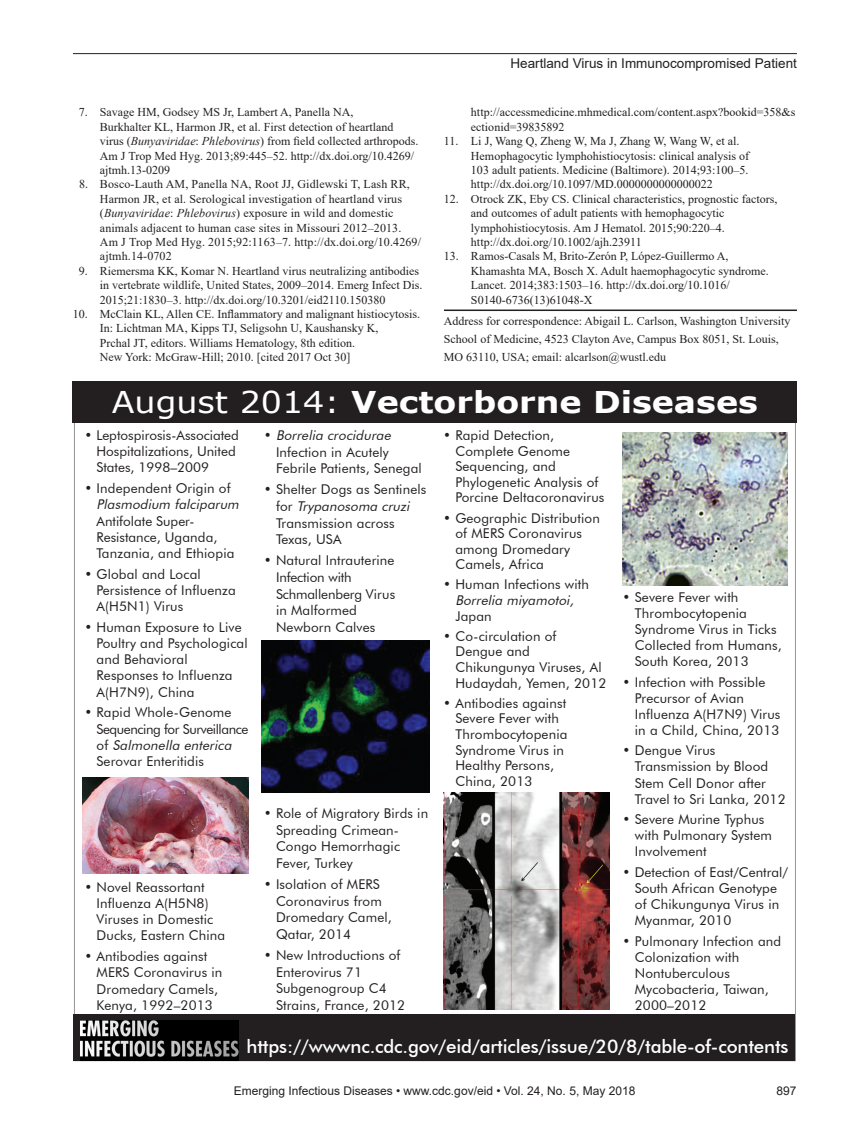
<style>
.page{position:relative;width:851px;height:1134px;background:#fff}
.page>*{position:absolute;margin:0;border:0;box-sizing:border-box;transform-origin:0 0}
.t1{font:700 30px "Verdana";color:#fff;scale:1.11 1}
.Body_Text{font:500 18.75px "Futura BT";letter-spacing:-.01em;color:#fff}
.t2{font:13.5px/16.2px "Futura BT";letter-spacing:.01em;color:#231f20}
.Running_Head{font:13.5px "Arial";color:#231f20}
.References{font:12px/14.4px "Times New Roman";color:#231f20}
.Correspondence{font:12px/18px "Times New Roman";color:#231f20}
.t3{font:12px "Arial";color:#231f20}
.s1{font-style:italic}
.s2{font-weight:400}
</style>
<div class="page">
<hr style="left:73px;top:53px;width:723px;height:1px;background:#231f20">
<hr style="left:444px;top:310px;width:353px;height:1px;background:#231f20">
<div style="left:74px;top:402px;width:721px;height:659px;background:#fff;border:1px solid #939598"></div>
<div style="left:73px;top:381px;width:723px;height:41px;background:#231f20"></div>
<img style="left:261px;top:640px;width:168px;height:153px">
<img style="left:443px;top:793px;width:166px;height:217px">
<img style="left:82px;top:777px;width:167px;height:96px">
<img style="left:622px;top:433px;width:165px;height:152px">
<div style="left:73px;top:1014px;width:721px;height:47px;background:#231f20"></div>
<img style="left:80px;top:1021px;width:158px;height:39px">
<p class="References" style="left:100px;top:105px;width:320px;text-indent:-21px">7. Savage HM, Godsey MS Jr, Lambert A, Panella NA,<br>Burkhalter KL, Harmon JR, et al. First detection of heartland virus (<span class="s1">Bunyaviridae</span>: <span class="s1">Phlebovirus</span>) from field collected arthropods.<br>Am J Trop Med Hyg. 2013;89:445–52. http://dx.doi.org/10.4269/ ajtmh.13-0209</p>
<p class="References" style="left:100px;top:177px;width:322px;text-indent:-21px">8. Bosco-Lauth AM, Panella NA, Root JJ, Gidlewski T, Lash RR, Harmon JR, et al. Serological investigation of heartland virus (<span class="s1">Bunyaviridae</span>: <span class="s1">Phlebovirus</span>) exposure in wild and domestic animals adjacent to human case sites in Missouri 2012–2013.<br>Am J Trop Med Hyg. 2015;92:1163–7. http://dx.doi.org/10.4269/ ajtmh.14-0702</p>
<p class="References" style="left:100px;top:263px;width:324px;text-indent:-21px">9. Riemersma KK, Komar N. Heartland virus neutralizing antibodies in vertebrate wildlife, United States, 2009–2014. Emerg Infect Dis.<br>2015;21:1830–3. http://dx.doi.org/10.3201/eid2110.150380</p>
<p class="References" style="left:100px;top:306px;width:321px;text-indent:-27px">10. McClain KL, Allen CE. Inflammatory and malignant histiocytosis.<br>In: Lichtman MA, Kipps TJ, Seligsohn U, Kaushansky K,<br>Prchal JT, editors. Williams Hematology, 8th edition.<br>New York: McGraw-Hill; 2010. [cited 2017 Oct 30]</p>
<p class="Running_Head" style="left:510px;top:54px;width:288px">Heartland Virus in Immunocompromised Patient</p>
<p class="References" style="left:471px;top:105px;width:326px">http://accessmedicine.mhmedical.com/content.aspx?bookid=358&amp;s ectionid=39835892</p>
<p class="References" style="left:471px;top:134px;width:279px;text-indent:-27px">11. Li J, Wang Q, Zheng W, Ma J, Zhang W, Wang W, et al.<br>Hemophagocytic lymphohistiocytosis: clinical analysis of 103 adult patients. Medicine (Baltimore). 2014;93:100–5. http://dx.doi.org/10.1097/MD.0000000000000022</p>
<p class="References" style="left:471px;top:191px;width:308px;text-indent:-27px">12. Otrock ZK, Eby CS. Clinical characteristics, prognostic factors, and outcomes of adult patients with hemophagocytic lymphohistiocytosis. Am J Hematol. 2015;90:220–4. http://dx.doi.org/10.1002/ajh.23911</p>
<p class="References" style="left:471px;top:249px;width:299px;text-indent:-27px">13. Ramos-Casals M, Brito-Zerón P, López-Guillermo A, Khamashta MA, Bosch X. Adult haemophagocytic syndrome.<br>Lancet. 2014;383:1503–16. http://dx.doi.org/10.1016/ S0140-6736(13)61048-X</p>
<p class="Correspondence" style="left:444px;top:311px;width:348px">Address for correspondence: Abigail L. Carlson, Washington University<br>School of Medicine, 4523 Clayton Ave, Campus Box 8051, St. Louis,<br>MO 63110, USA; email: alcarlson@wustl.edu</p>
<h1 class="t1" style="left:112px;top:381px;width:583px"><span class="s2">August 2014:</span> Vectorborne Diseases</h1>
<p class="t2" style="left:96px;top:427px;width:144px;text-indent:-12px">• Leptospirosis-Associated<br>Hospitalizations, United<br>States, 1998–2009</p>
<p class="t2" style="left:97px;top:480px;width:147px;text-indent:-12px">• Independent Origin of<br><span class="s1">Plasmodium falciparum<br></span>Antifolate Super-<br>Resistance, Uganda,<br>Tanzania, and Ethiopia</p>
<p class="t2" style="left:97px;top:566px;width:141px;text-indent:-12px">• Global and Local<br>Persistence of Influenza<br>A(H5N1) Virus</p>
<p class="t2" style="left:97px;top:619px;width:153px;text-indent:-12px">• Human Exposure to Live<br>Poultry and Psychological and Behavioral<br>Responses to Influenza<br>A(H7N9), China</p>
<p class="t2" style="left:97px;top:704px;width:153px;text-indent:-12px">• Rapid Whole-Genome<br>Sequencing for Surveillance o f <span class="s1">Salmonella enterica<br></span>Serovar Enteritidis</p>
<p class="t2" style="left:276px;top:427px;width:147px;line-height:16.6px;text-indent:-12px">• <span class="s1">Borrelia crocidurae<br></span>Infection in Acutely<br>Febrile Patients, Senegal</p>
<p class="t2" style="left:276px;top:481px;width:152px;line-height:16.6px;text-indent:-12px">• Shelter Dogs as Sentinels f o r <span class="s1">Trypanosoma cruzi<br></span>Transmission across<br>Texas, USA</p>
<p class="t2" style="left:276px;top:552px;width:121px;line-height:16.6px;text-indent:-12px">• Natural Intrauterine<br>Infection with<br>Schmallenberg Virus in Malformed<br>Newborn Calves</p>
<p class="t2" style="left:455px;top:427px;width:150px;line-height:15.6px;text-indent:-12px">• Rapid Detection,<br>Complete Genome<br>Sequencing, and<br>Phylogenetic Analysis of<br>Porcine Deltacoronavirus</p>
<p class="t2" style="left:455px;top:510px;width:146px;line-height:15.6px;text-indent:-12px">• Geographic Distribution of MERS Coronavirus among Dromedary<br>Camels, Africa</p>
<p class="t2" style="left:455px;top:577px;width:135px;line-height:15.6px;text-indent:-12px">• Human Infections with<br><span class="s1">Borrelia miyamotoi,<br></span>Japan</p>
<p class="t2" style="left:455px;top:628px;width:152px;line-height:15.6px;text-indent:-12px">• Co-circulation of<br>Dengue and<br>Chikungunya Viruses, Al<br>Hudaydah, Yemen, 2012</p>
<p class="t2" style="left:455px;top:695px;width:113px;line-height:15.6px;text-indent:-12px">• Antibodies against<br>Severe Fever with<br>Thrombocytopenia<br>Syndrome Virus in<br>Healthy Persons,<br>China, 2013</p>
<p class="t2" style="left:634px;top:589px;width:148px;text-indent:-12px">• Severe Fever with<br>Thrombocytopenia<br>Syndrome Virus in Ticks<br>Collected from Humans,<br>South Korea, 2013</p>
<p class="t2" style="left:634px;top:674px;width:147px;text-indent:-12px">• Infection with Possible<br>Precursor of Avian<br>Influenza A(H7N9) Virus in a Child, China, 2013</p>
<p class="t2" style="left:634px;top:743px;width:152px;text-indent:-12px">• Dengue Virus<br>Transmission by Blood<br>Stem Cell Donor after<br>Travel to Sri Lanka, 2012</p>
<p class="t2" style="left:634px;top:811px;width:139px;text-indent:-12px">• Severe Murine Typhus with Pulmonary System<br>Involvement</p>
<p class="t2" style="left:634px;top:864px;width:155px;text-indent:-12px">• Detection of East/Central/<br>South African Genotype of Chikungunya Virus in<br>Myanmar, 2010</p>
<p class="t2" style="left:634px;top:933px;width:148px;text-indent:-12px">• Pulmonary Infection and<br>Colonization with<br>Nontuberculous<br>Mycobacteria, Taiwan,<br>2000–2012</p>
<p class="Body_Text" style="left:247px;top:1035px;width:543px">https://wwwnc.cdc.gov/eid/articles/issue/20/8/table-of-contents</p>
<p class="t2" style="left:276px;top:805px;width:154px;line-height:16.6px;text-indent:-12px">• Role of Migratory Birds in<br>Spreading Crimean-<br>Congo Hemorrhagic<br>Fever, Turkey</p>
<p class="t2" style="left:276px;top:876px;width:117px;line-height:16.6px;text-indent:-12px">• Isolation of MERS<br>Coronavirus from<br>Dromedary Camel,<br>Qatar, 2014</p>
<p class="t2" style="left:276px;top:947px;width:131px;line-height:16.6px;text-indent:-12px">• New Introductions of<br>Enterovirus 71<br>Subgenogroup C4<br>Strains, France, 2012</p>
<p class="t2" style="left:97px;top:879px;width:130px;text-indent:-12px">• Novel Reassortant<br>Influenza A(H5N8)<br>Viruses in Domestic<br>Ducks, Eastern China</p>
<p class="t2" style="left:97px;top:948px;width:127px;text-indent:-12px">• Antibodies against<br>MERS Coronavirus in<br>Dromedary Camels,<br>Kenya, 1992–2013</p>
<p class="t3" style="left:234px;top:1083px;width:403px">Emerging Infectious Diseases • www.cdc.gov/eid • Vol. 24, No. 5, May 2018</p>
<p class="t3" style="left:776px;top:1083px;width:22px">897</p>
</div>
